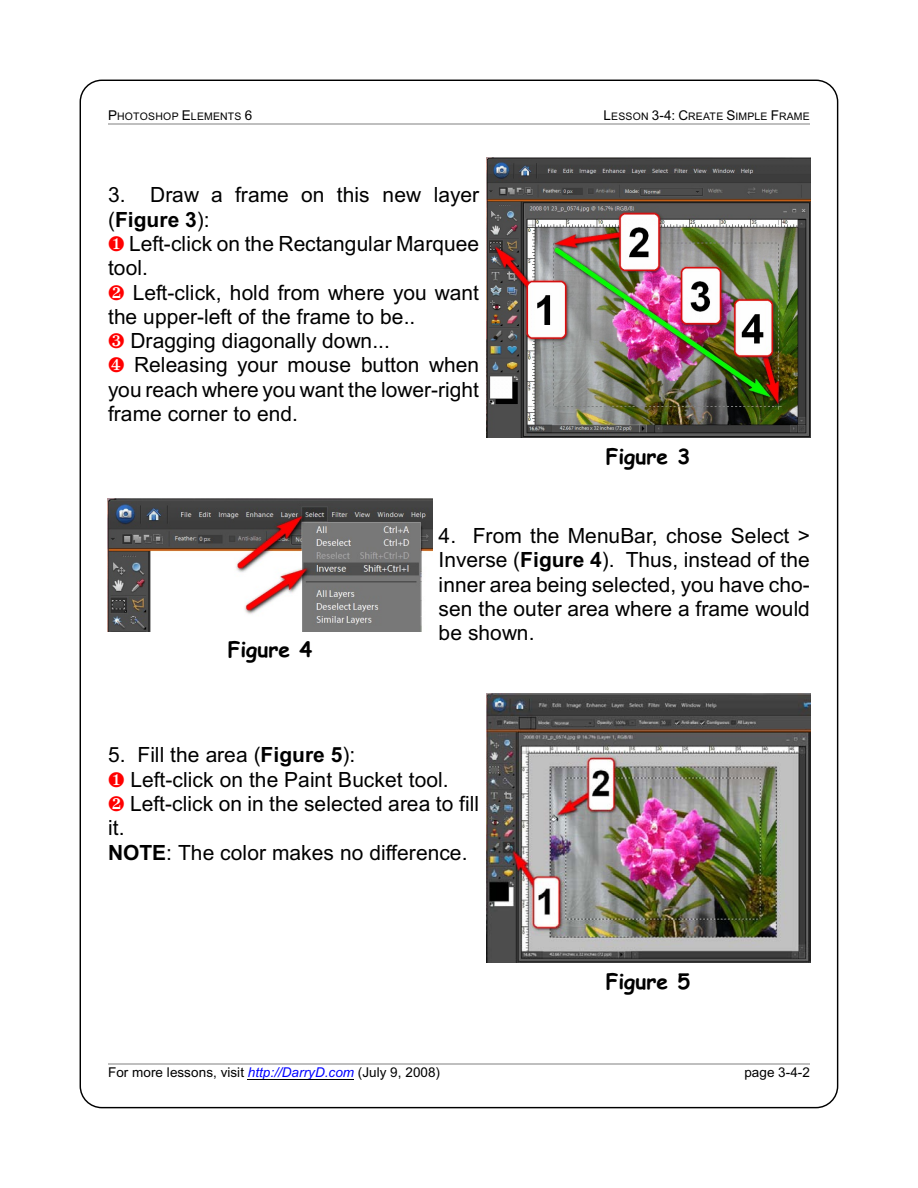
<style>
.page{position:relative;width:918px;height:1188px;background:#fff}
.page>*{position:absolute;margin:0;border:0;box-sizing:border-box;transform-origin:0 0}
.t1{font:21px/24.5px "Arial";letter-spacing:.005em;color:#000}
.t2{font:700 21px "Comic Sans MS";color:#000}
.t3{font:13.5px "Arial";letter-spacing:.005em;color:#000}
.t4{font:10.5px "Arial";letter-spacing:.025em;color:#000}
.s1{font-size:13.5px}
.s2{font-weight:700}
.s3{color:#f00}
.s4{font-style:italic;color:#00f}
</style>
<div class="page">
<hr style="left:108px;top:123px;width:702px;height:1px;background:#bfbfbf">
<hr style="left:248px;top:1079px;width:106px;height:1px;background:#000">
<hr style="left:108px;top:1063px;width:702px;height:1px;background:#bfbfbf">
<img style="left:486px;top:158px;width:324px;height:279px">
<img style="left:108px;top:499px;width:324px;height:132px">
<img style="left:486px;top:693px;width:324px;height:269px">
<p class="t4" style="left:108px;top:113px;width:146px"><span class="s1">P</span>HOTOSHOP <span class="s1">E</span>LEMENTS <span class="s1">6</span></p>
<p class="t4" style="left:604px;top:113px;width:208px"><span class="s1">L</span>ESSON <span class="s1">3-4: C</span>REATE <span class="s1">S</span>IMPLE <span class="s1">F</span>RAME</p>
<p class="t1" style="left:108px;top:184px;width:373px;line-height:24.9px">3. Draw a frame on this new layer (<span class="s2">Figure 3</span>):</p>
<p class="t1" style="left:108px;top:233px;width:373px"><span class="s3">➢</span> Left-click on the Rectangular Marquee tool.</p>
<p class="t1" style="left:133px;top:282px;width:348px">Left-click, hold from where you want</p>
<p class="t1" style="left:108px;top:306px;width:309px">the upper-left of the frame to be..</p>
<p class="t1" style="left:131px;top:330px;width:261px">Dragging diagonally down...</p>
<p class="t1" style="left:134px;top:355px;width:347px">Releasing your mouse button when</p>
<p class="t1" style="left:108px;top:379px;width:373px">you reach where you want the lower-right</p>
<p class="t1" style="left:108px;top:403px;width:192px">frame corner to end.</p>
<p class="t2" style="left:606px;top:447px;width:86px">Figure 3</p>
<p class="t2" style="left:228px;top:640px;width:86px">Figure 4</p>
<p class="t1" style="left:439px;top:525px;width:373px;text-align:justify">4. From the MenuBar, chose Select &gt; Inverse (<span class="s2">Figure 4</span>). Thus, instead of the inner area being selected, you have cho&shy;sen the outer area where a frame would be shown.</p>
<p class="t1" style="left:108px;top:745px;width:249px">5. Fill the area (<span class="s2">Figure 5</span>):</p>
<p class="t1" style="left:108px;top:769px;width:342px"><span class="s3">➢</span> Left-click on the Paint Bucket tool.</p>
<p class="t1" style="left:130px;top:793px;width:350px">Left-click on in the selected area to fill</p>
<p class="t1" style="left:108px;top:818px;width:18px">it.</p>
<p class="t1" style="left:108px;top:842px;width:361px"><span class="s2">NOTE</span>: The color makes no difference.</p>
<p class="t2" style="left:606px;top:972px;width:86px">Figure 5</p>
<p class="t3" style="left:108px;top:1067px;width:334px">For more lessons, visit <span class="s4">http://DarryD.com</span> (July 9, 2008)</p>
<p class="t3" style="left:744px;top:1067px;width:67px">page 3-4-2</p>
</div>
